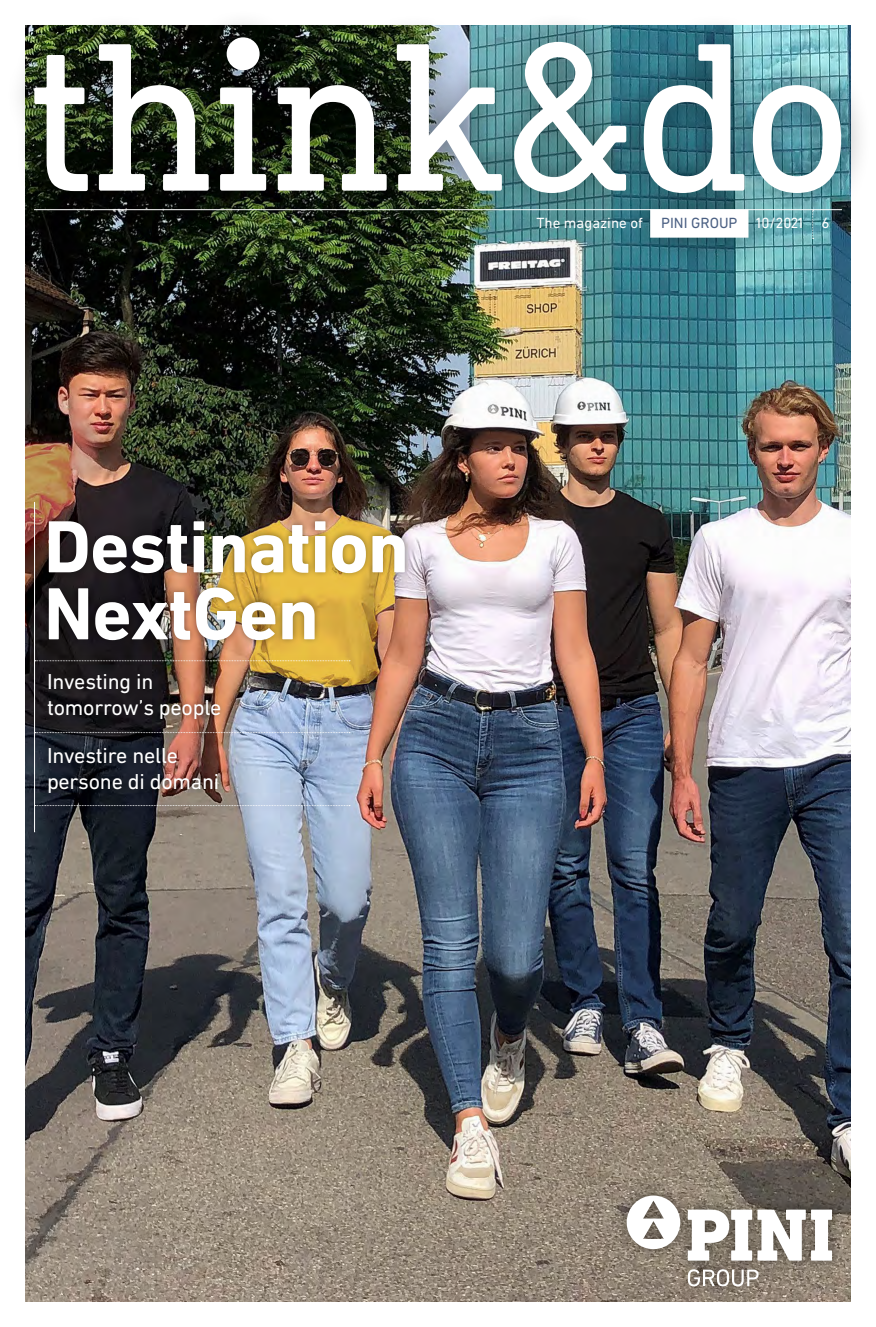
<style>
.page{position:relative;width:876px;height:1327px;background:#fff}
.page>*{position:absolute;margin:0;border:0;box-sizing:border-box;transform-origin:0 0}
.t1{font:700 75px/67px "DIN Next W1 G";letter-spacing:-.015em;color:#fff}
.t2{font:22px/26px "DIN Next W1 G";letter-spacing:-.01em;color:#fff}
.t3{font:15px "DIN Next LT Pro";color:#fff}
.s1{color:#4b6083}
</style>
<div class="page">
<img style="left:26px;top:269px;width:824px;height:1032px">
<div style="left:4px;top:7px;width:868px;height:262px;background:#000;opacity:.5"></div>
<hr style="left:34px;top:209px;width:808px;height:1px;background:#fff">
<div style="left:650px;top:209px;width:98px;height:29px;background:#fff"></div>
<svg style="left:812px;top:210px;width:2px;height:29px"></svg>
<svg style="left:227px;top:37px;width:33px;height:33px"></svg>
<svg style="left:34px;top:55px;width:54px;height:136px"></svg>
<svg style="left:99px;top:44px;width:110px;height:147px"></svg>
<svg style="left:220px;top:87px;width:46px;height:104px"></svg>
<svg style="left:278px;top:85px;width:109px;height:106px"></svg>
<img style="left:397px;top:44px;width:105px;height:147px">
<svg style="left:514px;top:42px;width:112px;height:151px"></svg>
<svg style="left:644px;top:44px;width:100px;height:149px"></svg>
<svg style="left:753px;top:85px;width:88px;height:108px"></svg>
<div style="left:614px;top:1183px;width:231px;height:116px;background:#000;opacity:.5"></div>
<svg style="left:627px;top:1195px;width:53px;height:54px"></svg>
<svg style="left:688px;top:1269px;width:71px;height:17px"></svg>
<svg style="left:688px;top:1209px;width:144px;height:51px"></svg>
<div style="left:26px;top:495px;width:18px;height:344px;background:#000;opacity:.5"></div>
<hr style="left:34px;top:502px;width:1px;height:330px;background:#fff">
<div style="left:42px;top:514px;width:369px;height:284px;background:#000;opacity:.4"></div>
<div style="left:28px;top:724px;width:328px;height:17px;background:#000;opacity:.5"></div>
<svg style="left:35px;top:732px;width:315px;height:1px"></svg>
<div style="left:28px;top:652px;width:328px;height:17px;background:#000;opacity:.5"></div>
<svg style="left:35px;top:660px;width:315px;height:1px"></svg>
<div style="left:28px;top:797px;width:327px;height:17px;background:#000;opacity:.5"></div>
<svg style="left:34px;top:805px;width:316px;height:1px"></svg>
<h1 class="t1" style="left:44px;top:513px;width:367px">Destination<br>NextGen</h1>
<p class="t2" style="left:47px;top:669px;width:176px">Investing in tomorrow’s people</p>
<p class="t2" style="left:47px;top:742px;width:174px">Investire nelle persone di domani</p>
<p class="t3" style="left:536px;top:215px;width:295px">The magazine of <span class="s1">PINI GROUP</span> 10/2021 6</p>
</div>
